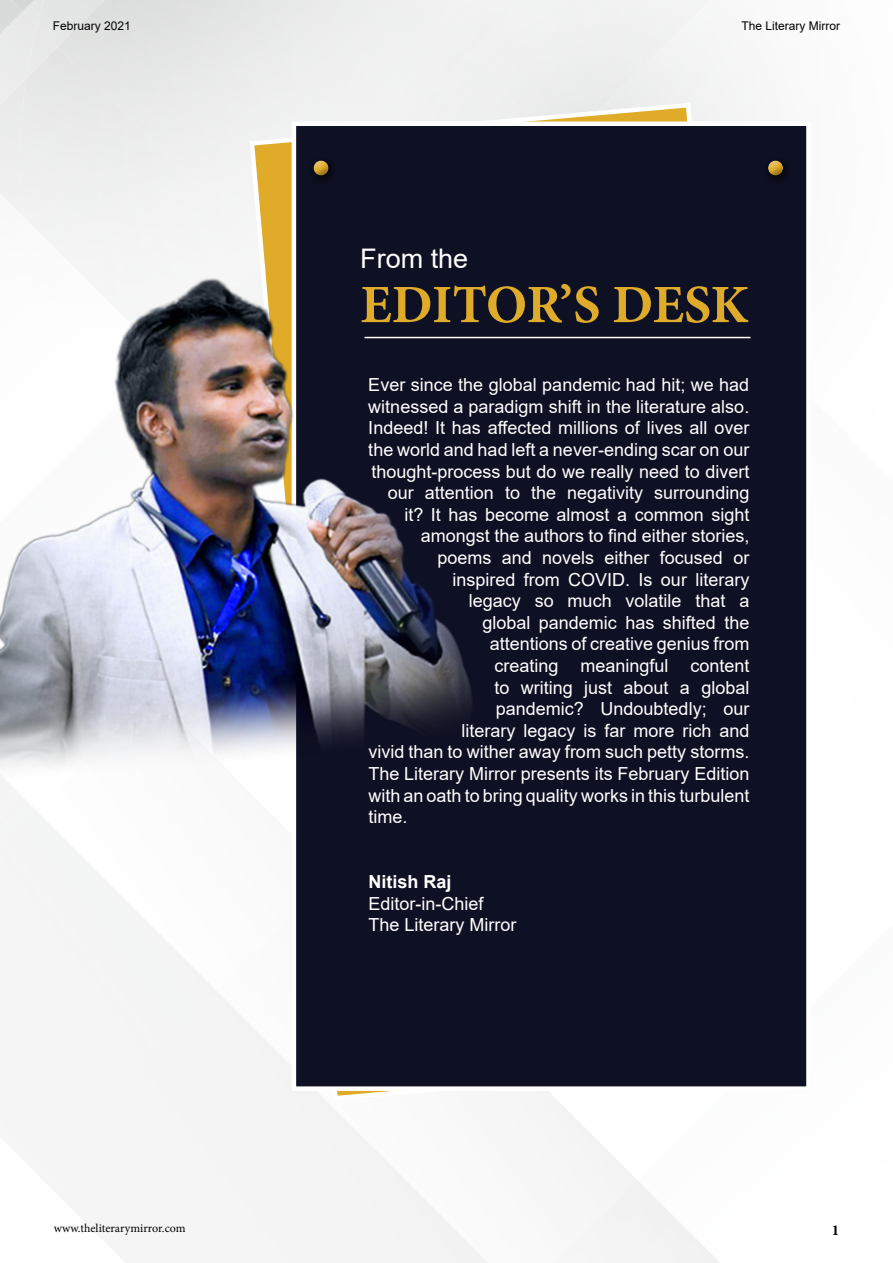
<style>
.page{position:relative;width:893px;height:1263px;background:#fff}
.page>*{position:absolute;margin:0;border:0;box-sizing:border-box;transform-origin:0 0}
.t1{font:700 54px "Minion Pro";letter-spacing:-.015em;color:#dfab2b}
.t2{font:27px "Arial";color:#fff}
.t3{font:18px/21.6px "Arial";color:#fff}
.t4{font:700 18px "Arial";color:#fff}
.t5{font:700 15px "Minion Pro";color:#000}
.t6{font:12px "Arial";color:#000}
.t7{font:12px "Minion Pro";color:#000}
</style>
<div class="page">
<div style="left:554px;top:1180px;width:166px;height:83px;background:#f5f5f5"></div>
<div style="left:52px;top:992px;width:437px;height:271px;background:#f4f5f4"></div>
<img style="left:23px;top:0;width:11px;height:11px">
<img style="left:0;top:0;width:23px;height:34px">
<div style="left:468px;top:0;width:175px;height:79px;background:#f0f1f0"></div>
<div style="left:267px;top:55px;width:294px;height:24px;background:#eff0f0"></div>
<img style="left:26px;top:25px;width:32px;height:22px">
<div style="left:20px;top:47px;width:247px;height:32px;background:#e5e7e6"></div>
<img style="left:36px;top:1158px;width:118px;height:105px">
<svg style="left:247px;top:936px;width:313px;height:167px"></svg>
<div style="left:292px;top:122px;width:519px;height:969px;background:#0e1023;border:4px solid #fff"></div>
<img style="left:0;top:79px;width:811px;height:857px">
<hr style="left:364px;top:337px;width:386px;height:1px;background:#fff">
<p class="t6" style="left:53px;top:18px;width:80px">February 2021</p>
<p class="t6" style="left:741px;top:18px;width:100px">The Literary Mirror</p>
<p class="t6" style="left:51px;top:20px;width:69px">August 2021</p>
<p class="t6" style="left:742px;top:20px;width:100px">The Literary Mirror</p>
<h2 class="t2" style="left:360px;top:240px;width:110px">From the</h2>
<h1 class="t1" style="left:360px;top:267px;width:390px">EDITOR’S DESK</h1>
<p class="t3" style="left:368px;top:374px;width:382px">Ever since the global pandemic had hit; we had</p>
<p class="t3" style="left:368px;top:395px;width:382px">witnessed a paradigm shift in the literature also.</p>
<p class="t3" style="left:368px;top:417px;width:382px">Indeed! It has affected millions of lives all over</p>
<p class="t3" style="left:368px;top:439px;width:382px">the world and had left a never-ending scar on our</p>
<p class="t3" style="left:371px;top:460px;width:379px">thought-process but do we really need to divert</p>
<p class="t3" style="left:388px;top:482px;width:363px">our attention to the negativity surrounding</p>
<p class="t3" style="left:404px;top:503px;width:346px">it? It has become almost a common sight</p>
<p class="t3" style="left:421px;top:525px;width:330px">amongst the authors to find either stories,</p>
<p class="t3" style="left:437px;top:547px;width:313px">poems and novels either focused or</p>
<p class="t3" style="left:452px;top:568px;width:298px">inspired from COVID. Is our literary</p>
<p class="t3" style="left:469px;top:590px;width:282px">legacy so much volatile that a</p>
<p class="t3" style="left:482px;top:611px;width:268px">global pandemic has shifted the</p>
<p class="t3" style="left:490px;top:633px;width:261px">attentions of creative genius from</p>
<p class="t3" style="left:494px;top:655px;width:256px">creating meaningful content</p>
<p class="t3" style="left:494px;top:676px;width:256px">to writing just about a global</p>
<p class="t3" style="left:496px;top:698px;width:255px">pandemic? Undoubtedly; our</p>
<p class="t3" style="left:461px;top:719px;width:289px">literary legacy is far more rich and</p>
<p class="t3" style="left:368px;top:741px;width:382px">vivid than to wither away from such petty storms.</p>
<p class="t3" style="left:368px;top:763px;width:382px">The Literary Mirror presents its February Edition</p>
<p class="t3" style="left:368px;top:784px;width:383px">with an oath to bring quality works in this turbulent</p>
<p class="t3" style="left:368px;top:806px;width:41px">time.</p>
<p class="t4" style="left:368px;top:870px;width:85px">Nitish Raj</p>
<p class="t3" style="left:368px;top:892px;width:150px">Editor-in-Chief<br>The Literary Mirror</p>
<p class="t7" style="left:54px;top:1220px;width:133px">www.theliterarymirror.com</p>
<p class="t5" style="left:832px;top:1219px;width:9px">1</p>
</div>
